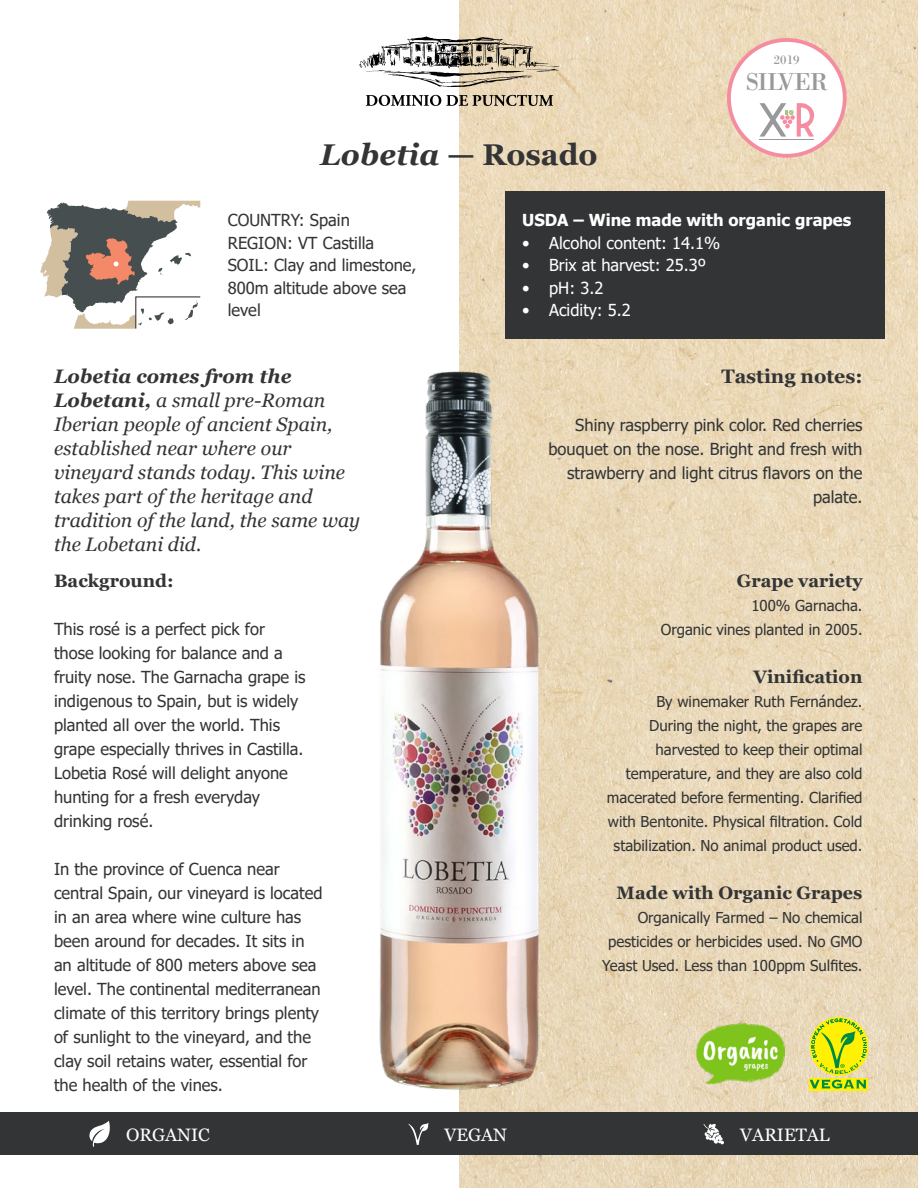
<style>
.page{position:relative;width:918px;height:1188px;background:#fff}
.page>*{position:absolute;margin:0;border:0;box-sizing:border-box;transform-origin:0 0}
.t1{font:italic 700 30px "Georgia";color:#333435}
.t2{font:25.2px "Bodoni XT";letter-spacing:-.05em;color:#98999b}
.t3{font:italic 19.5px/24px "Georgia";color:#333435}
.t4{font:700 19.5px "Georgia";color:#333435}
.t5{font:700 18px "Georgia";color:#333435}
.t6{font:18px "Georgia";color:#fff}
.t7{font:16.5px/24px "Tahoma";color:#333435}
.t8{font:16.5px "Tahoma";color:#fff}
.t9{font:700 16.5px "Tahoma";color:#fff}
.t10{font:15px/24px "Tahoma";color:#333435;text-align:right}
.t11{font:13.2px "Bodoni XT";color:#98999b}
.s1{font-style:normal}
.s2{font-weight:700}
</style>
<div class="page">
<img style="left:459px;top:0;width:459px;height:1188px">
<div style="left:0;top:1113px;width:918px;height:42px;background:#333435"></div>
<div style="left:505px;top:191px;width:379px;height:148px;background:#333435"></div>
<svg style="left:40px;top:201px;width:160px;height:128px"></svg>
<img style="left:379px;top:371px;width:165px;height:720px">
<svg style="left:89px;top:1121px;width:21px;height:26px"></svg>
<svg style="left:704px;top:1124px;width:20px;height:20px"></svg>
<svg style="left:408px;top:1123px;width:21px;height:22px"></svg>
<svg style="left:727px;top:38px;width:120px;height:120px"></svg>
<div style="left:731px;top:42px;width:112px;height:112px;background:#fff;border-radius:50%"></div>
<hr style="left:760px;top:139px;width:54px;height:1px;background:#98999b">
<svg style="left:760px;top:103px;width:54px;height:34px"></svg>
<svg style="left:366px;top:95px;width:187px;height:11px"></svg>
<svg style="left:359px;top:36px;width:200px;height:51px"></svg>
<div style="left:809px;top:1078px;width:59px;height:12px;background:#fff101"></div>
<svg style="left:810px;top:1019px;width:57px;height:70px;background:#c7d72e"></svg>
<img style="left:696px;top:1024px;width:88px;height:59px">
<p class="t11" style="left:774px;top:51px;width:27px">2019</p>
<p class="t1" style="left:320px;top:135px;width:279px">Lobetia <span class="s1">— Rosado</span></p>
<p class="t2" style="left:745px;top:66px;width:84px">SILVER</p>
<p class="t7" style="left:228px;top:209px;width:124px">COUNTRY: Spain</p>
<p class="t7" style="left:228px;top:232px;width:148px">REGION: VT Castilla</p>
<p class="t7" style="left:228px;top:255px;width:190px;line-height:22.5px">SOIL: Clay and limestone,<br>800m altitude above sea level</p>
<p class="t9" style="left:522px;top:209px;width:331px">USDA – Wine made with organic grapes</p>
<p class="t8" style="left:522px;top:232px;width:199px">• Alcohol content: 14.1%</p>
<p class="t8" style="left:522px;top:254px;width:185px">• Brix at harvest: 25.3º</p>
<p class="t8" style="left:522px;top:277px;width:83px">• pH: 3.2</p>
<p class="t8" style="left:522px;top:299px;width:110px">• Acidity: 5.2</p>
<p class="t3" style="left:54px;top:364px;width:308px"><span class="s2">Lobetia comes from the<br>Lobetani,</span> a small pre-Roman<br>Iberian people of ancient Spain, established near where our vineyard stands today. This wine takes part of the heritage and tradition of the land, the same way the Lobetani did.</p>
<p class="t4" style="left:721px;top:364px;width:143px">Tasting notes:</p>
<p class="t7" style="left:548px;top:414px;width:316px;text-align:right">Shiny raspberry pink color. Red cherries bouquet on the nose. Bright and fresh with strawberry and light citrus flavors on the palate.</p>
<p class="t5" style="left:54px;top:570px;width:121px">Background:</p>
<p class="t7" style="left:54px;top:618px;width:253px">This rosé is a perfect pick for those looking for balance and a fruity nose. The Garnacha grape is indigenous to Spain, but is widely planted all over the world. This grape especially thrives in Castilla.<br>Lobetia Rosé will delight anyone hunting for a fresh everyday drinking rosé.</p>
<p class="t7" style="left:54px;top:858px;width:270px">In the province of Cuenca near central Spain, our vineyard is located in an area where wine culture has been around for decades. It sits in an altitude of 800 meters above sea level. The continental mediterranean climate of this territory brings plenty of sunlight to the vineyard, and the clay soil retains water, essential for the health of the vines.</p>
<p class="t5" style="left:737px;top:570px;width:127px">Grape variety</p>
<p class="t10" style="left:751px;top:595px;width:113px">100% Garnacha.</p>
<p class="t10" style="left:661px;top:619px;width:203px">Organic vines planted in 2005.</p>
<p class="t5" style="left:753px;top:666px;width:111px">Vinification</p>
<p class="t10" style="left:656px;top:691px;width:208px">By winemaker Ruth Fernández.</p>
<p class="t10" style="left:607px;top:715px;width:257px">During the night, the grapes are harvested to keep their optimal temperature, and they are also cold macerated before fermenting. Clarified with Bentonite. Physical filtration. Cold stabilization. No animal product used.</p>
<p class="t5" style="left:617px;top:882px;width:247px">Made with Organic Grapes</p>
<p class="t10" style="left:602px;top:907px;width:262px">Organically Farmed – No chemical pesticides or herbicides used. No GMO<br>Yeast Used. Less than 100ppm Sulfites.</p>
<p class="t6" style="left:126px;top:1124px;width:85px">ORGANIC</p>
<p class="t6" style="left:444px;top:1124px;width:64px">VEGAN</p>
<p class="t6" style="left:740px;top:1124px;width:91px">VARIETAL</p>
</div>
